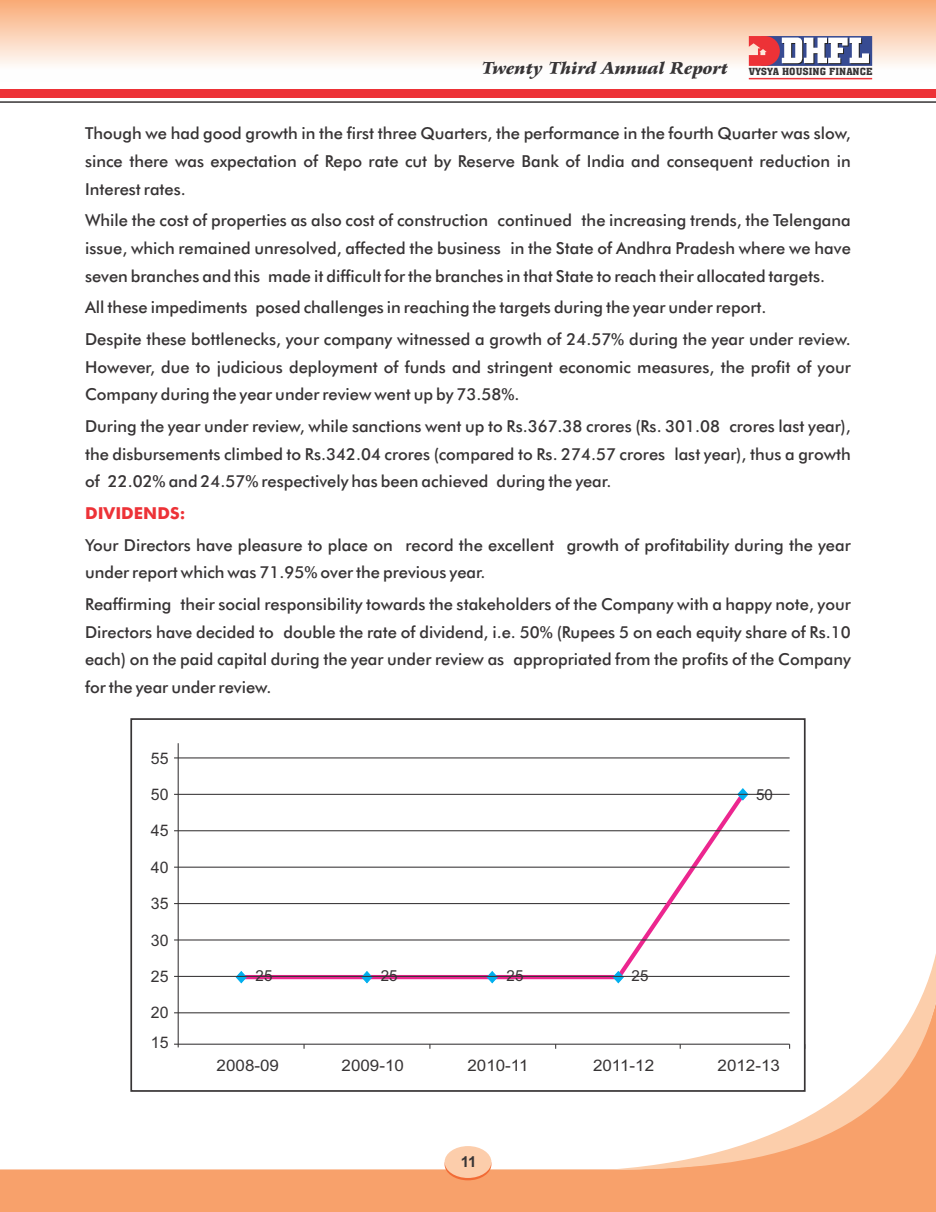
<style>
.page{position:relative;width:936px;height:1212px;background:#fff}
.page>*{position:absolute;margin:0;border:0;box-sizing:border-box;transform-origin:0 0}
.t1{font:500 16.5px/27.8px "Futura BT";color:#373435;text-align:justify}
.t2{font:italic 900 16.5px "Arrus BT";color:#373435}
.t3{font:700 16.5px "Futura BT";color:#ed3237}
.t4{font:15.9px "Arial";color:#373435;scale:1.07 1}
.t5{font:15.9px/30px "Arial";color:#373435}
.t6{font:15.15px "Arial";color:#373435}
.t7{font:700 15px "Arial";color:#373435}
.t8{font:9.6px "Aachen BT";color:#373435;scale:1.09 1}
</style>
<div class="page">
<div style="left:0;top:0;width:935px;height:81px;background:linear-gradient(to bottom,#f9ab77,#fff)"></div>
<svg style="left:0;top:1002px;width:935px;height:210px"></svg>
<svg style="left:612px;top:953px;width:323px;height:218px"></svg>
<svg style="left:444px;top:1148px;width:47px;height:32px"></svg>
<div style="left:444px;top:1146px;width:47px;height:32px;background:#fccdab;border-radius:50%"></div>
<div style="left:0;top:90px;width:935px;height:8px;background:#ed3237"></div>
<hr style="left:0;top:101px;width:935px;height:2px;background:#373435">
<div style="left:130px;top:718px;width:675px;height:374px;border:2px solid #373435"></div>
<hr style="left:178px;top:743px;width:1px;height:304px;background:#373435">
<hr style="left:174px;top:903px;width:615px;height:1px;background:#373435">
<svg style="left:247px;top:975px;width:365px;height:4px"></svg>
<svg style="left:235px;top:971px;width:12px;height:13px"></svg>
<svg style="left:361px;top:971px;width:12px;height:13px"></svg>
<svg style="left:486px;top:971px;width:12px;height:13px"></svg>
<svg style="left:612px;top:788px;width:136px;height:196px"></svg>
<hr style="left:174px;top:939px;width:615px;height:1px;background:#373435">
<hr style="left:174px;top:830px;width:615px;height:1px;background:#373435">
<hr style="left:174px;top:976px;width:615px;height:1px;background:#373435">
<hr style="left:174px;top:1043px;width:615px;height:2px;background:#373435">
<hr style="left:174px;top:757px;width:615px;height:1px;background:#373435">
<hr style="left:174px;top:794px;width:615px;height:1px;background:#373435">
<hr style="left:174px;top:867px;width:615px;height:1px;background:#373435">
<hr style="left:174px;top:1012px;width:615px;height:1px;background:#373435">
<hr style="left:748px;top:78px;width:124px;height:1px;background:#ed3237">
<svg style="left:748px;top:36px;width:124px;height:30px"></svg>
<p class="t2" style="left:482px;top:61px;width:248px">Twenty Third Annual Report</p>
<p class="t8" style="left:748px;top:68px;width:115px">VYSYA HOUSING FINANCE</p>
<p class="t1" style="left:85px;top:121px;width:767px">Though we had good growth in the first three Quarters, the performance in the fourth Quarter was slow, since there was expectation of Repo rate cut by Reserve Bank of India and consequent reduction in Interest rates.</p>
<p class="t1" style="left:85px;top:208px;width:767px">While the cost of properties as also cost of construction continued the increasing trends, the Telengana issue, which remained unresolved, affected the business in the State of Andhra Pradesh where we have seven branches and this made it difficult for the branches in that State to reach their allocated targets.</p>
<p class="t1" style="left:85px;top:293px;width:767px;line-height:31.7px">All these impediments posed challenges in reaching the targets during the year under report.<br>Despite these bottlenecks, your company witnessed a growth of 24.57% during the year under review.</p>
<p class="t1" style="left:85px;top:354px;width:767px">However, due to judicious deployment of funds and stringent economic measures, the profit of your<br>Company during the year under review went up by 73.58%.</p>
<p class="t1" style="left:85px;top:414px;width:767px">During the year under review, while sanctions went up to Rs.367.38 crores (Rs. 301.08 crores last year), the disbursements climbed to Rs.342.04 crores (compared to Rs. 274.57 crores last year), thus a growth of 22.02% and 24.57% respectively has been achieved during the year.</p>
<p class="t3" style="left:85px;top:506px;width:102px">DIVIDENDS:</p>
<p class="t1" style="left:85px;top:532px;width:767px">Your Directors have pleasure to place on record the excellent growth of profitability during the year under report which was 71.95% over the previous year.</p>
<p class="t1" style="left:85px;top:592px;width:767px">Reaffirming their social responsibility towards the stakeholders of the Company with a happy note, your Directors have decided to double the rate of dividend, i.e. 50% (Rupees 5 on each equity share of Rs.10 each) on the paid capital during the year under review as appropriated from the profits of the Company for the year under review.</p>
<p class="t5" style="left:151px;top:744px;width:19px">55</p>
<p class="t5" style="left:151px;top:781px;width:19px">50</p>
<p class="t5" style="left:151px;top:817px;width:19px">45</p>
<p class="t5" style="left:151px;top:854px;width:19px">40</p>
<p class="t5" style="left:151px;top:890px;width:19px">35</p>
<p class="t5" style="left:151px;top:926px;width:19px">30</p>
<p class="t5" style="left:151px;top:963px;width:19px">25</p>
<p class="t5" style="left:151px;top:999px;width:19px">20<br>15</p>
<p class="t6" style="left:255px;top:970px;width:18px">25</p>
<p class="t6" style="left:381px;top:970px;width:18px">25</p>
<p class="t6" style="left:506px;top:970px;width:18px">25</p>
<p class="t6" style="left:631px;top:970px;width:18px">25</p>
<p class="t6" style="left:756px;top:789px;width:18px">50</p>
<p class="t4" style="left:217px;top:1060px;width:60px">2008-09</p>
<p class="t4" style="left:341px;top:1060px;width:60px">2009-10</p>
<p class="t4" style="left:467px;top:1060px;width:59px">2010-11</p>
<p class="t4" style="left:593px;top:1060px;width:59px">2011-12</p>
<p class="t4" style="left:717px;top:1060px;width:60px">2012-13</p>
<p class="t7" style="left:460px;top:1156px;width:17px">11</p>
</div>
